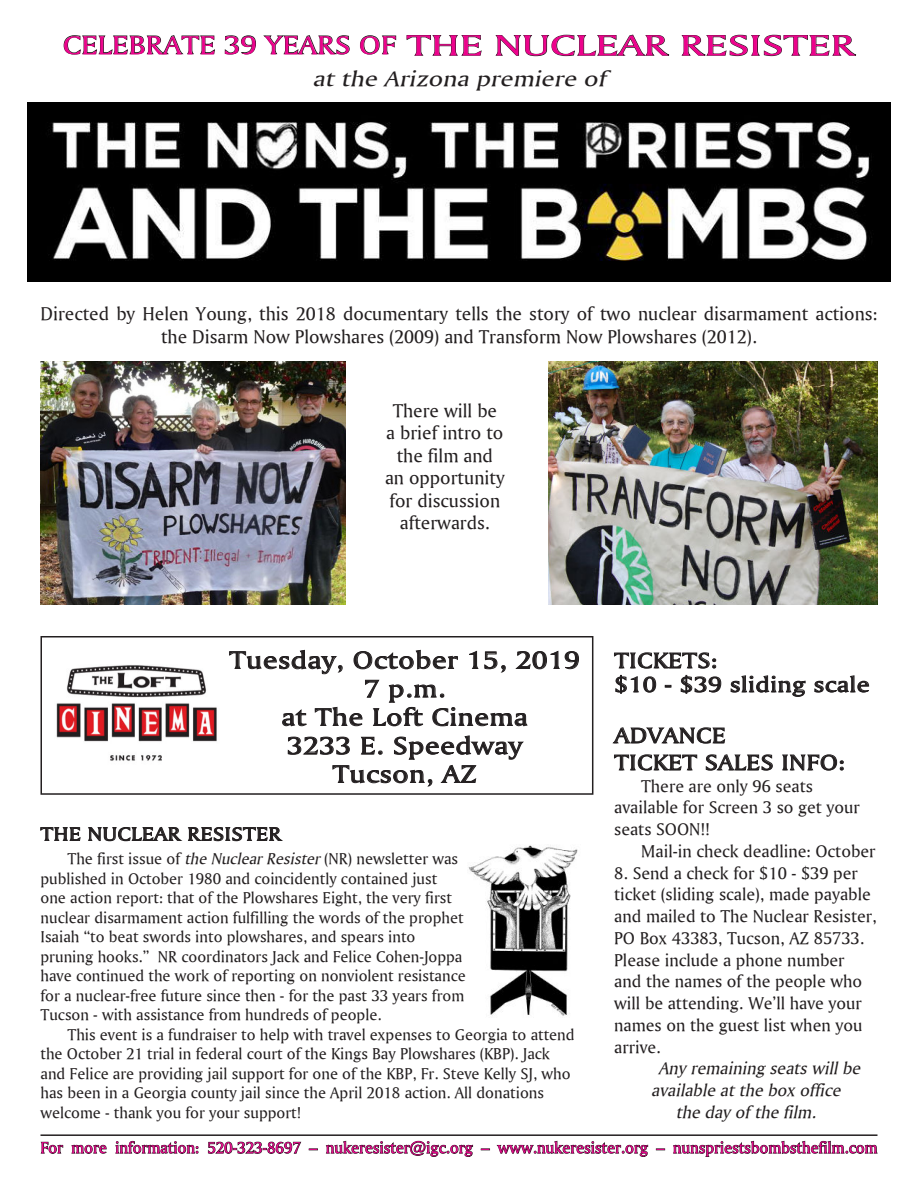
<style>
.page{position:relative;width:918px;height:1188px;background:#fff}
.page>*{position:absolute;margin:0;border:0;box-sizing:border-box;transform-origin:0 0}
.t1{font:27px "Ameretto Wide Normal";color:#ed028c}
.t2{font:25.5px/28.5px "Ameretto Wide Normal";letter-spacing:.02em;color:#231f20;text-align:center}
.t3{font:22.5px/24px "Ameretto Wide Normal";letter-spacing:.02em;color:#231f20}
.t4{font:italic 22.5px "Ameretto Wide Normal";color:#231f20}
.t5{font:19.5px/22.5px "Ameretto Normal";color:#231f20;text-align:center}
.t6{font:19.5px "Ameretto Wide Normal";letter-spacing:.02em;color:#231f20}
.t7{font:18px/21.8px "Ameretto Normal";color:#231f20}
.t8{font:italic 18px "Ameretto Normal";color:#231f20}
.t9{font:16.5px/19.5px "Ameretto Normal";color:#231f20}
.t10{font:16.5px "Ameretto Normal";color:#ed028c}
.s1{font-family:"Ameretto Extended Normal";font-size:30px}
.s2{font-style:italic}
</style>
<div class="page">
<svg style="left:63px;top:35px;width:152px;height:20px"></svg>
<svg style="left:224px;top:35px;width:32px;height:20px"></svg>
<svg style="left:263px;top:35px;width:87px;height:20px"></svg>
<svg style="left:360px;top:35px;width:37px;height:20px"></svg>
<svg style="left:406px;top:35px;width:76px;height:21px"></svg>
<svg style="left:495px;top:34px;width:175px;height:22px"></svg>
<svg style="left:681px;top:34px;width:176px;height:22px"></svg>
<img style="left:27px;top:102px;width:864px;height:179px">
<svg style="left:614px;top:652px;width:102px;height:17px"></svg>
<svg style="left:615px;top:675px;width:41px;height:19px"></svg>
<svg style="left:665px;top:685px;width:6px;height:2px"></svg>
<svg style="left:680px;top:675px;width:41px;height:19px"></svg>
<svg style="left:731px;top:675px;width:75px;height:22px"></svg>
<svg style="left:814px;top:675px;width:56px;height:18px"></svg>
<svg style="left:612px;top:727px;width:113px;height:17px"></svg>
<svg style="left:614px;top:754px;width:84px;height:17px"></svg>
<svg style="left:705px;top:754px;width:68px;height:17px"></svg>
<svg style="left:782px;top:754px;width:62px;height:17px"></svg>
<svg style="left:40px;top:827px;width:41px;height:14px"></svg>
<svg style="left:88px;top:827px;width:195px;height:14px"></svg>
<img style="left:468px;top:845px;width:110px;height:171px">
<svg style="left:41px;top:1142px;width:22px;height:12px"></svg>
<svg style="left:72px;top:1145px;width:35px;height:9px"></svg>
<svg style="left:115px;top:1141px;width:83px;height:13px"></svg>
<svg style="left:208px;top:1142px;width:93px;height:12px"></svg>
<svg style="left:326px;top:1141px;width:147px;height:16px"></svg>
<svg style="left:497px;top:1141px;width:151px;height:16px"></svg>
<svg style="left:673px;top:1141px;width:204px;height:16px"></svg>
<img style="left:40px;top:362px;width:305px;height:243px">
<img style="left:548px;top:362px;width:330px;height:243px">
<svg style="left:229px;top:650px;width:114px;height:24px"></svg>
<svg style="left:353px;top:650px;width:105px;height:20px"></svg>
<svg style="left:469px;top:650px;width:37px;height:23px"></svg>
<svg style="left:515px;top:650px;width:64px;height:20px"></svg>
<svg style="left:282px;top:680px;width:246px;height:47px"></svg>
<svg style="left:287px;top:735px;width:237px;height:52px"></svg>
<div style="left:41px;top:636px;width:552px;height:159px;border:2px solid #231f20"></div>
<img style="left:56px;top:665px;width:161px;height:96px">
<hr style="left:41px;top:1134px;width:837px;height:2px;background:#231f20">
<h1 class="t1" style="left:63px;top:32px;width:794px">CELEBRATE 39 YEARS OF <span class="s1">THE NUCLEAR RESISTER</span></h1>
<h3 class="t4" style="left:312px;top:68px;width:295px">at the Arizona premiere of</h3>
<p class="t5" style="left:40px;top:303px;width:838px">Directed by Helen Young, this 2018 documentary tells the story of two nuclear disarmament actions: the Disarm Now Plowshares (2009) and Transform Now Plowshares (2012).</p>
<p class="t5" style="left:385px;top:400px;width:121px">There will be<br>a brief intro to the film and an opportunity for discussion afterwards.</p>
<h2 class="t2" style="left:229px;top:647px;width:352px">Tuesday, October 15, 2019<br>7 p.m.<br>at The Loft Cinema<br>3233 E. Speedway<br>Tucson, AZ</h2>
<h3 class="t3" style="left:614px;top:649px;width:257px">TICKETS:<br>$10 - $39 sliding scale</h3>
<h3 class="t3" style="left:614px;top:723px;width:232px;line-height:27px">ADVANCE<br>TICKET SALES INFO:</h3>
<p class="t7" style="left:614px;top:775px;width:247px;text-indent:27px">There are only 96 seats available for Screen 3 so get your seats SOON!!</p>
<p class="t7" style="left:641px;top:841px;width:236px">Mail-in check deadline: October</p>
<p class="t7" style="left:614px;top:862px;width:264px">8. Send a check for $10 - $39 per ticket (sliding scale), made payable and mailed to The Nuclear Resister,<br>PO Box 43383, Tucson, AZ 85733.<br>Please include a phone number<br>and the names of the people who will be attending. We’ll have your names on the guest list when you arrive.</p>
<p class="t8" style="left:658px;top:1060px;width:207px">Any remaining seats will be</p>
<p class="t8" style="left:651px;top:1082px;width:194px">available at the box office</p>
<p class="t8" style="left:676px;top:1104px;width:145px">the day of the film.</p>
<p class="t6" style="left:40px;top:825px;width:242px">THE NUCLEAR RESISTER</p>
<p class="t9" style="left:40px;top:850px;width:427px;text-indent:27px">The first issue of <span class="s2">the Nuclear Resister</span> (NR) newsletter was published in October 1980 and coincidently contained just one action report: that of the Plowshares Eight, the very first nuclear disarmament action fulfilling the words of the prophet Isaiah “to beat swords into plowshares, and spears into pruning hooks.” NR coordinators Jack and Felice Cohen-Joppa have continued the work of reporting on nonviolent resistance for a nuclear-free future since then - for the past 33 years from Tucson - with assistance from hundreds of people.</p>
<p class="t9" style="left:40px;top:1025px;width:536px;text-indent:27px">This event is a fundraiser to help with travel expenses to Georgia to attend the October 21 trial in federal court of the Kings Bay Plowshares (KBP). Jack and Felice are providing jail support for one of the KBP, Fr. Steve Kelly SJ, who has been in a Georgia county jail since the April 2018 action. All donations welcome - thank you for your support!</p>
<p class="t10" style="left:40px;top:1140px;width:839px">For more information: 520-323-8697 – nukeresister@igc.org – www.nukeresister.org – nunspriestsbombsthefilm.com</p>
</div>
